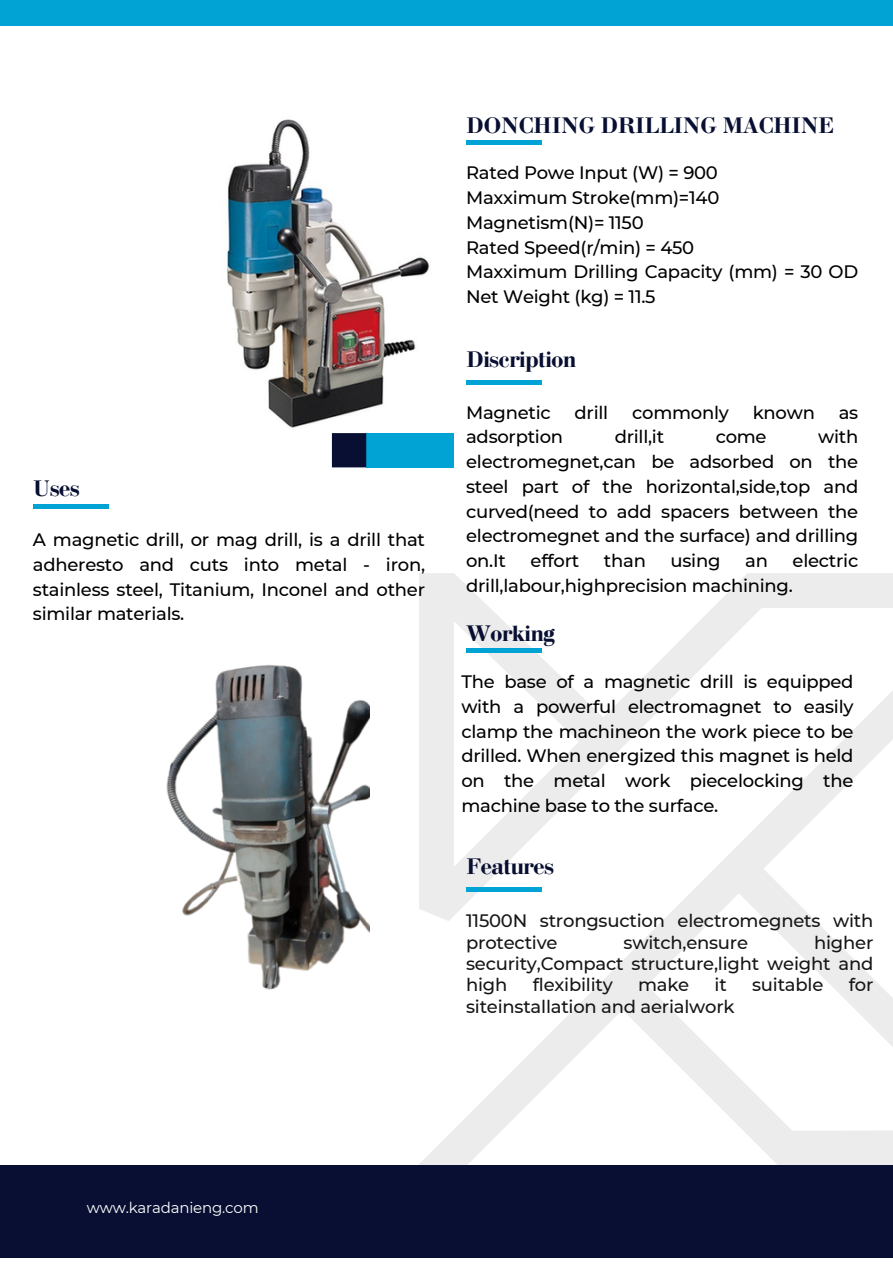
<style>
.page{position:relative;width:893px;height:1264px;background:#fff}
.page>*{position:absolute;margin:0;border:0;box-sizing:border-box;transform-origin:0 0}
.t1{font:700 23.7px "Bodoni";letter-spacing:-.015em;color:#080f32}
.t2{font:500 18px/24.8px "Montserrat";letter-spacing:-.015em;color:#000;text-align:justify}
.t3{font:500 18px/21.3px "Montserrat";letter-spacing:-.01em;color:#151616}
.t4{font:15px "Montserrat";letter-spacing:-.01em;color:#fff}
</style>
<div class="page">
<svg style="left:419px;top:573px;width:473px;height:592px"></svg>
<svg style="left:620px;top:983px;width:272px;height:182px"></svg>
<div style="left:0;top:0;width:892px;height:26px;background:#00a3d4"></div>
<div style="left:0;top:1165px;width:892px;height:93px;background:#080f32"></div>
<div style="left:366px;top:433px;width:87px;height:34px;background:#00a3d4"></div>
<div style="left:332px;top:433px;width:34px;height:34px;background:#080f32"></div>
<div style="left:466px;top:140px;width:75px;height:5px;background:#00a3d4"></div>
<hr style="left:33px;top:504px;width:75px;height:4px;background:#00a3d4">
<div style="left:466px;top:380px;width:75px;height:5px;background:#00a3d4"></div>
<div style="left:466px;top:648px;width:75px;height:5px;background:#00a3d4"></div>
<hr style="left:466px;top:887px;width:75px;height:4px;background:#00a3d4">
<img style="left:225px;top:119px;width:205px;height:309px">
<img style="left:166px;top:665px;width:203px;height:325px">
<p class="t1" style="left:33px;top:474px;width:48px">Uses</p>
<p class="t2" style="left:33px;top:527px;width:393px">A magnetic drill, or mag drill, is a drill that adheresto and cuts into metal - iron, stainless steel, Titanium, Inconel and other similar materials.</p>
<p class="t1" style="left:466px;top:110px;width:369px">DONCHING DRILLING MACHINE</p>
<p class="t2" style="left:466px;top:160px;width:253px">Rated Powe Input (W) = 900</p>
<p class="t2" style="left:466px;top:185px;width:255px">Maxximum Stroke(mm)=140</p>
<p class="t2" style="left:466px;top:210px;width:179px">Magnetism(N)= 1150</p>
<p class="t2" style="left:466px;top:235px;width:229px">Rated Speed(r/min) = 450</p>
<p class="t2" style="left:466px;top:259px;width:393px">Maxximum Drilling Capacity (mm) = 30 OD<br>Net Weight (kg) = 11.5</p>
<p class="t1" style="left:466px;top:344px;width:112px">Discription</p>
<p class="t2" style="left:466px;top:400px;width:86px">Magnetic</p>
<p class="t2" style="left:574px;top:400px;width:35px">drill</p>
<p class="t2" style="left:632px;top:400px;width:98px">commonly</p>
<p class="t2" style="left:752px;top:400px;width:64px">known</p>
<p class="t2" style="left:838px;top:400px;width:21px">as</p>
<p class="t2" style="left:466px;top:424px;width:98px">adsorption</p>
<p class="t2" style="left:614px;top:424px;width:51px">drill,it</p>
<p class="t2" style="left:715px;top:424px;width:52px">come</p>
<p class="t2" style="left:466px;top:424px;width:393px;text-indent:352px">with electromegnet,can be adsorbed on the steel part of the horizontal,side,top and curved(need to add spacers between the electromegnet and the surface) and drilling on.It</p>
<p class="t2" style="left:466px;top:548px;width:393px;text-indent:326px">electric drill,labour,highprecision machining.</p>
<p class="t2" style="left:530px;top:548px;width:50px">effort</p>
<p class="t2" style="left:604px;top:548px;width:43px">than</p>
<p class="t2" style="left:670px;top:548px;width:51px">using</p>
<p class="t2" style="left:745px;top:548px;width:24px">an</p>
<p class="t1" style="left:466px;top:618px;width:90px">Working</p>
<p class="t2" style="left:461px;top:669px;width:393px">The base of a magnetic drill is equipped with a powerful electromagnet to easily clamp the machineon the work piece to be drilled. When energized this magnet is held on the metal work piecelocking the machine base to the surface.</p>
<p class="t1" style="left:466px;top:851px;width:89px">Features</p>
<p class="t3" style="left:466px;top:910px;width:409px">11500N strongsuction electromegnets with protective</p>
<p class="t3" style="left:466px;top:931px;width:409px;text-align:justify;text-indent:348px">higher security,Compact structure,light weight and high</p>
<p class="t3" style="left:623px;top:931px;width:126px">switch,ensure</p>
<p class="t3" style="left:532px;top:974px;width:81px">flexibility</p>
<p class="t3" style="left:638px;top:974px;width:53px">make</p>
<p class="t3" style="left:714px;top:974px;width:14px">it</p>
<p class="t3" style="left:752px;top:974px;width:73px">suitable</p>
<p class="t3" style="left:848px;top:974px;width:26px">for</p>
<p class="t3" style="left:466px;top:995px;width:270px">siteinstallation and aerialwork</p>
<p class="t4" style="left:87px;top:1198px;width:173px">www.karadanieng.com</p>
</div>
